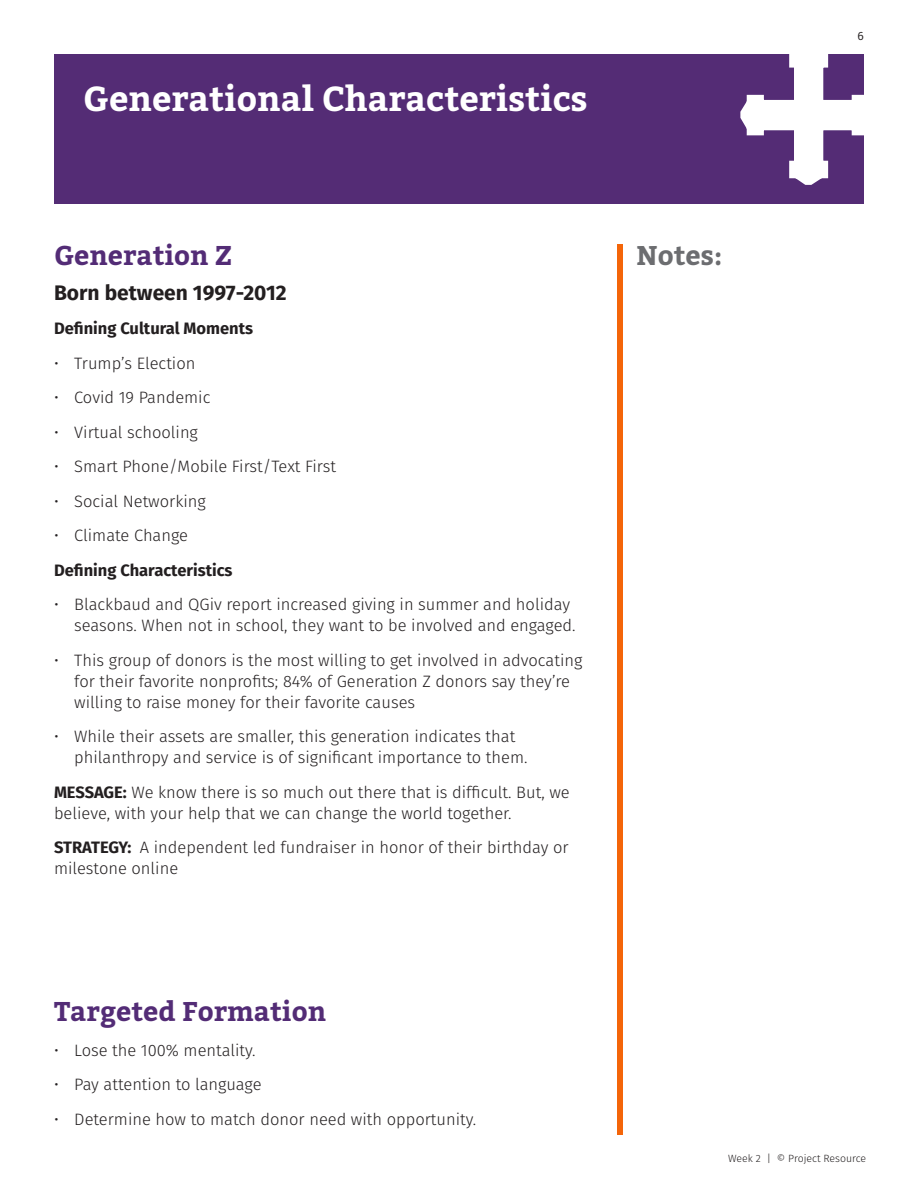
<style>
.page{position:relative;width:918px;height:1188px;background:#fff}
.page>*{position:absolute;margin:0;border:0;box-sizing:border-box;transform-origin:0 0}
.Page_Headers{font:700 34.5px "Bitter";color:#fff}
.Sub_Headers{font:700 27px "Bitter";color:#532c76}
.t1{font:700 27px "Bitter";color:#6c6d70}
.Body_Text{font:700 21px "Fira Sans";color:#231f20}
.Bullet_Point_Level_1{font:300 16.5px/21px "Fira Sans";color:#231f20}
.Body_Text-2{font:700 16.5px "Fira Sans";color:#231f20}
.Bullet_Point_Level_1-2{font:700 16.5px "Fira Sans";color:#231f20}
.t2{font:12px "Fira Sans";color:#231f20}
.t3{font:300 10.5px "Fira Sans";color:#231f20}
.s1{font-weight:700}
</style>
<div class="page">
<div style="left:617px;top:244px;width:6px;height:891px;background:#f46509"></div>
<div style="left:54px;top:54px;width:810px;height:150px;background:#542c75"></div>
<svg style="left:740px;top:54px;width:124px;height:131px"></svg>
<p class="Page_Headers" style="left:83px;top:73px;width:506px">Generational Characteristics</p>
<p class="t2" style="left:858px;top:27px;width:8px">6</p>
<p class="Sub_Headers" style="left:54px;top:235px;width:179px">Generation Z</p>
<p class="Body_Text" style="left:54px;top:275px;width:234px">Born between 1997-2012</p>
<p class="Body_Text-2" style="left:54px;top:315px;width:201px">Defining Cultural Moments</p>
<p class="Bullet_Point_Level_1" style="left:54px;top:353px;width:143px">• Trump’s Election</p>
<p class="Bullet_Point_Level_1" style="left:54px;top:387px;width:158px">• Covid 19 Pandemic</p>
<p class="Bullet_Point_Level_1" style="left:54px;top:422px;width:145px">• Virtual schooling</p>
<p class="Bullet_Point_Level_1" style="left:54px;top:456px;width:284px">• Smart Phone/Mobile First/Text First</p>
<p class="Bullet_Point_Level_1" style="left:54px;top:491px;width:153px">• Social Networking</p>
<p class="Bullet_Point_Level_1" style="left:54px;top:525px;width:136px">• Climate Change</p>
<p class="Bullet_Point_Level_1-2" style="left:54px;top:556px;width:180px">Defining Characteristics</p>
<p class="Bullet_Point_Level_1" style="left:74px;top:594px;width:503px;text-indent:-20px">• Blackbaud and QGiv report increased giving in summer and holiday seasons. When not in school, they want to be involved and engaged.</p>
<p class="Bullet_Point_Level_1" style="left:74px;top:650px;width:510px;text-indent:-20px">• This group of donors is the most willing to get involved in advocating for their favorite nonprofits; 84% of Generation Z donors say they’re willing to raise money for their favorite causes</p>
<p class="Bullet_Point_Level_1" style="left:74px;top:726px;width:455px;text-indent:-20px">• While their assets are smaller, this generation indicates that philanthropy and service is of significant importance to them.</p>
<p class="Bullet_Point_Level_1" style="left:54px;top:782px;width:517px"><span class="s1">MESSAGE:</span> We know there is so much out there that is difficult. But, we believe, with your help that we can change the world together.</p>
<p class="Bullet_Point_Level_1" style="left:54px;top:837px;width:516px"><span class="s1">STRATEGY:</span> A independent led fundraiser in honor of their birthday or milestone online</p>
<p class="Sub_Headers" style="left:54px;top:991px;width:274px">Targeted Formation</p>
<p class="Bullet_Point_Level_1" style="left:54px;top:1040px;width:203px">• Lose the 100% mentality.</p>
<p class="Bullet_Point_Level_1" style="left:54px;top:1074px;width:209px">• Pay attention to language</p>
<p class="Bullet_Point_Level_1" style="left:54px;top:1109px;width:424px">• Determine how to match donor need with opportunity.</p>
<h2 class="t1" style="left:637px;top:235px;width:87px">Notes:</h2>
<p class="t3" style="left:728px;top:1151px;width:140px">Week 2 | © Project Resource</p>
</div>
